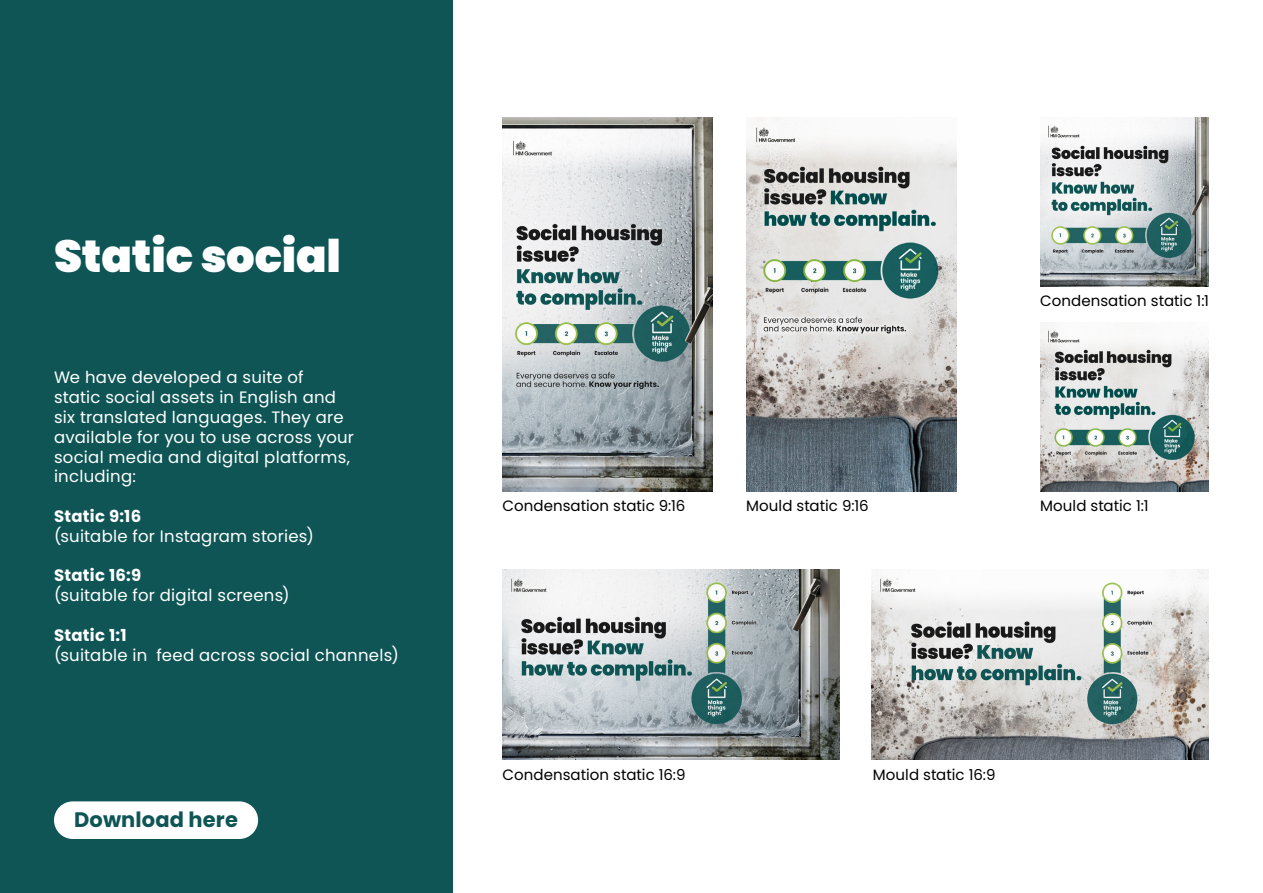
<style>
.page{position:relative;width:1263px;height:893px;background:#fff}
.page>*{position:absolute;margin:0;border:0;box-sizing:border-box;transform-origin:0 0}
.t1{font:900 45px "Poppins";letter-spacing:-.005em;color:#fff}
.t2{font:700 21px "Poppins";letter-spacing:.005em;color:#0f5555}
.t3{font:16.5px/19.8px "Poppins";letter-spacing:.015em;color:#fff}
.t4{font:700 16.5px "Poppins";letter-spacing:.015em;color:#fff}
.t5{font:15px "Poppins";letter-spacing:.005em;color:#000}
</style>
<div class="page">
<div style="left:0;top:0;width:453px;height:893px;background:#0f5555"></div>
<img style="left:503px;top:117px;width:210px;height:374px">
<img style="left:746px;top:117px;width:210px;height:374px">
<img style="left:1040px;top:117px;width:169px;height:169px">
<img style="left:1040px;top:322px;width:169px;height:169px">
<img style="left:502px;top:570px;width:338px;height:190px">
<img style="left:871px;top:570px;width:338px;height:190px">
<div style="left:54px;top:801px;width:204px;height:38px;background:#fff;border-radius:19px"></div>
<p class="t1" style="left:54px;top:230px;width:289px">Static social</p>
<p class="t3" style="left:54px;top:368px;width:302px">We have developed a suite of static social assets in English and six translated languages. They are available for you to use across your social media and digital platforms, including:</p>
<p class="t4" style="left:54px;top:507px;width:89px">Static 9:16</p>
<p class="t3" style="left:54px;top:526px;width:261px">(suitable for Instagram stories)</p>
<p class="t4" style="left:54px;top:566px;width:89px">Static 16:9</p>
<p class="t3" style="left:54px;top:586px;width:237px">(suitable for digital screens)</p>
<p class="t4" style="left:54px;top:625px;width:74px">Static 1:1</p>
<p class="t3" style="left:54px;top:645px;width:346px">(suitable in feed across social channels)</p>
<p class="t2" style="left:74px;top:808px;width:165px">Download here</p>
<p class="t5" style="left:502px;top:497px;width:184px">Condensation static 9:16</p>
<p class="t5" style="left:746px;top:497px;width:124px">Mould static 9:16</p>
<p class="t5" style="left:1040px;top:292px;width:170px">Condensation static 1:1</p>
<p class="t5" style="left:1040px;top:497px;width:110px">Mould static 1:1</p>
<p class="t5" style="left:502px;top:766px;width:185px">Condensation static 16:9</p>
<p class="t5" style="left:873px;top:766px;width:124px">Mould static 16:9</p>
</div>
